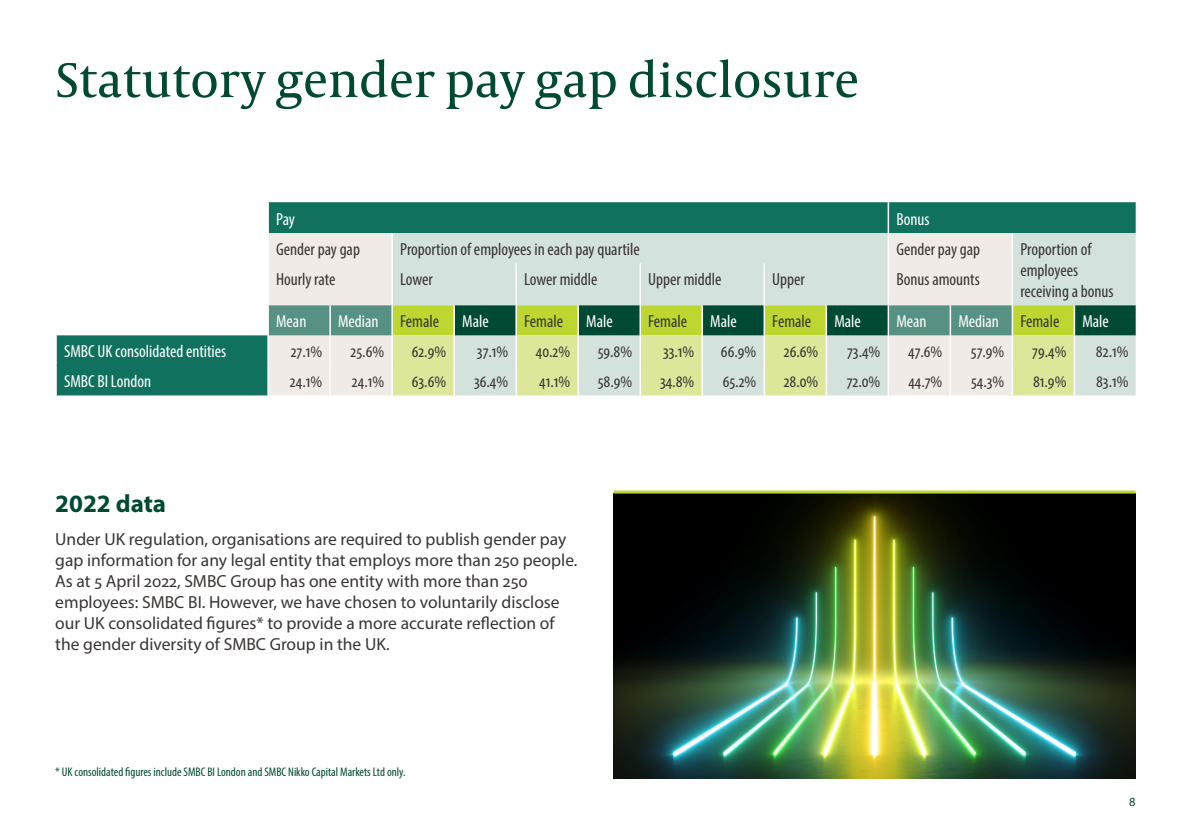
<style>
.page{position:relative;width:1191px;height:840px;background:#fff}
.page>*{position:absolute;margin:0;border:0;box-sizing:border-box;transform-origin:0 0}
.page_header{font:50px "Capitolium News 2";color:#004a33}
.subheader_1{font:700 25px "Myriad Pro";color:#004a33}
.text{font:17.6px/21px "Myriad Pro";color:#393533}
.text-2{font:condensed 17.6px/21px "Myriad Pro";color:#393533}
.text-3{font:condensed 17.6px "Myriad Pro";color:#fff}
.footnote{font:condensed 12.4px "Myriad Pro";color:#004a33}
.t1{font:12.4px "Myriad Pro";color:#004a33}
</style>
<div class="page">
<svg style="left:57px;top:202px;width:1078px;height:193px;fill:#11715f"></svg>
<div style="left:269px;top:233px;width:122px;height:162px;background:#f1ebe7"></div>
<svg style="left:393px;top:233px;width:742px;height:162px;background:#d8e3df"></svg>
<svg style="left:269px;top:305px;width:866px;height:30px;background:#5f924b"></svg>
<svg style="left:393px;top:335px;width:680px;height:60px;background:#dce5c0"></svg>
<hr style="left:267px;top:202px;width:2px;height:31px;background:#fff">
<hr style="left:887px;top:202px;width:2px;height:31px;background:#fff">
<hr style="left:267px;top:233px;width:2px;height:30px;background:#fff">
<hr style="left:391px;top:233px;width:2px;height:30px;background:#fff">
<hr style="left:887px;top:233px;width:2px;height:30px;background:#fff">
<hr style="left:1011px;top:233px;width:2px;height:30px;background:#fff">
<hr style="left:267px;top:263px;width:2px;height:42px;background:#fff">
<hr style="left:391px;top:263px;width:2px;height:42px;background:#fff">
<hr style="left:515px;top:263px;width:2px;height:42px;background:#fff">
<hr style="left:639px;top:263px;width:2px;height:42px;background:#fff">
<hr style="left:763px;top:263px;width:2px;height:42px;background:#fff">
<hr style="left:887px;top:263px;width:2px;height:42px;background:#fff">
<hr style="left:1011px;top:263px;width:2px;height:42px;background:#fff">
<hr style="left:267px;top:305px;width:2px;height:30px;background:#fff">
<hr style="left:329px;top:305px;width:2px;height:30px;background:#fff">
<hr style="left:391px;top:305px;width:2px;height:30px;background:#fff">
<hr style="left:453px;top:305px;width:2px;height:30px;background:#fff">
<hr style="left:515px;top:305px;width:2px;height:30px;background:#fff">
<hr style="left:577px;top:305px;width:2px;height:30px;background:#fff">
<hr style="left:639px;top:305px;width:2px;height:30px;background:#fff">
<hr style="left:701px;top:305px;width:2px;height:30px;background:#fff">
<hr style="left:763px;top:305px;width:2px;height:30px;background:#fff">
<hr style="left:825px;top:305px;width:2px;height:30px;background:#fff">
<hr style="left:887px;top:305px;width:2px;height:30px;background:#fff">
<hr style="left:949px;top:305px;width:2px;height:30px;background:#fff">
<hr style="left:1011px;top:305px;width:2px;height:30px;background:#fff">
<hr style="left:1073px;top:305px;width:2px;height:30px;background:#fff">
<hr style="left:267px;top:335px;width:2px;height:30px;background:#fff">
<hr style="left:329px;top:335px;width:2px;height:30px;background:#fff">
<hr style="left:391px;top:335px;width:2px;height:30px;background:#fff">
<hr style="left:453px;top:335px;width:2px;height:30px;background:#fff">
<hr style="left:515px;top:335px;width:2px;height:30px;background:#fff">
<hr style="left:577px;top:335px;width:2px;height:30px;background:#fff">
<hr style="left:639px;top:335px;width:2px;height:30px;background:#fff">
<hr style="left:701px;top:335px;width:2px;height:30px;background:#fff">
<hr style="left:763px;top:335px;width:2px;height:30px;background:#fff">
<hr style="left:825px;top:335px;width:2px;height:30px;background:#fff">
<hr style="left:887px;top:335px;width:2px;height:30px;background:#fff">
<hr style="left:949px;top:335px;width:2px;height:30px;background:#fff">
<hr style="left:1011px;top:335px;width:2px;height:30px;background:#fff">
<hr style="left:1073px;top:335px;width:2px;height:30px;background:#fff">
<hr style="left:267px;top:365px;width:2px;height:30px;background:#fff">
<hr style="left:329px;top:365px;width:2px;height:30px;background:#fff">
<hr style="left:391px;top:365px;width:2px;height:30px;background:#fff">
<hr style="left:453px;top:365px;width:2px;height:30px;background:#fff">
<hr style="left:515px;top:365px;width:2px;height:30px;background:#fff">
<hr style="left:577px;top:365px;width:2px;height:30px;background:#fff">
<hr style="left:639px;top:365px;width:2px;height:30px;background:#fff">
<hr style="left:701px;top:365px;width:2px;height:30px;background:#fff">
<hr style="left:763px;top:365px;width:2px;height:30px;background:#fff">
<hr style="left:825px;top:365px;width:2px;height:30px;background:#fff">
<hr style="left:887px;top:365px;width:2px;height:30px;background:#fff">
<hr style="left:949px;top:365px;width:2px;height:30px;background:#fff">
<hr style="left:1011px;top:365px;width:2px;height:30px;background:#fff">
<hr style="left:1073px;top:365px;width:2px;height:30px;background:#fff">
<img style="left:613px;top:493px;width:522px;height:285px">
<hr style="left:613px;top:490px;width:522px;height:3px;background:#bed630">
<p class="page_header" style="left:55px;top:45px;width:805px">Statutory gender pay gap disclosure</p>
<p class="text-3" style="left:276px;top:209px;width:20px">Pay</p>
<p class="text-3" style="left:896px;top:209px;width:35px">Bonus</p>
<p class="text-2" style="left:276px;top:238px;width:85px">Gender pay gap</p>
<p class="text-2" style="left:400px;top:238px;width:241px">Proportion of employees in each pay quartile</p>
<p class="text-2" style="left:896px;top:238px;width:85px">Gender pay gap</p>
<p class="text-2" style="left:1020px;top:238px;width:95px">Proportion of employees receiving a bonus</p>
<p class="text-2" style="left:276px;top:268px;width:61px">Hourly rate</p>
<p class="text-2" style="left:400px;top:268px;width:34px">Lower</p>
<p class="text-2" style="left:524px;top:268px;width:75px">Lower middle</p>
<p class="text-2" style="left:648px;top:268px;width:75px">Upper middle</p>
<p class="text-2" style="left:772px;top:268px;width:34px">Upper</p>
<p class="text-2" style="left:896px;top:268px;width:85px">Bonus amounts</p>
<p class="text-3" style="left:276px;top:311px;width:32px">Mean</p>
<p class="text-3" style="left:338px;top:311px;width:42px">Median</p>
<p class="text-2" style="left:400px;top:310px;width:40px">Female</p>
<p class="text-3" style="left:462px;top:311px;width:28px">Male</p>
<p class="text-2" style="left:524px;top:310px;width:40px">Female</p>
<p class="text-3" style="left:586px;top:311px;width:28px">Male</p>
<p class="text-2" style="left:648px;top:310px;width:40px">Female</p>
<p class="text-3" style="left:710px;top:311px;width:28px">Male</p>
<p class="text-2" style="left:772px;top:310px;width:40px">Female</p>
<p class="text-3" style="left:834px;top:311px;width:28px">Male</p>
<p class="text-3" style="left:896px;top:311px;width:32px">Mean</p>
<p class="text-3" style="left:958px;top:311px;width:42px">Median</p>
<p class="text-2" style="left:1020px;top:310px;width:40px">Female</p>
<p class="text-3" style="left:1082px;top:311px;width:28px">Male</p>
<p class="text-3" style="left:64px;top:341px;width:164px">SMBC UK consolidated entities</p>
<p class="text-2" style="left:291px;top:340px;width:33px">27.1%</p>
<p class="text-2" style="left:351px;top:340px;width:35px">25.6%</p>
<p class="text-2" style="left:412px;top:340px;width:36px">62.9%</p>
<p class="text-2" style="left:477px;top:340px;width:33px">37.1%</p>
<p class="text-2" style="left:536px;top:340px;width:36px">40.2%</p>
<p class="text-2" style="left:598px;top:340px;width:36px">59.8%</p>
<p class="text-2" style="left:663px;top:340px;width:33px">33.1%</p>
<p class="text-2" style="left:721px;top:340px;width:37px">66.9%</p>
<p class="text-2" style="left:784px;top:340px;width:36px">26.6%</p>
<p class="text-2" style="left:847px;top:340px;width:35px">73.4%</p>
<p class="text-2" style="left:908px;top:340px;width:36px">47.6%</p>
<p class="text-2" style="left:971px;top:340px;width:35px">57.9%</p>
<p class="text-2" style="left:1032px;top:340px;width:36px">79.4%</p>
<p class="text-2" style="left:1096px;top:340px;width:34px">82.1%</p>
<p class="text-3" style="left:64px;top:371px;width:89px">SMBC BI London</p>
<p class="text-2" style="left:290px;top:370px;width:34px">24.1%</p>
<p class="text-2" style="left:352px;top:370px;width:34px">24.1%</p>
<p class="text-2" style="left:412px;top:370px;width:36px">63.6%</p>
<p class="text-2" style="left:474px;top:370px;width:36px">36.4%</p>
<p class="text-2" style="left:539px;top:370px;width:32px">41.1%</p>
<p class="text-2" style="left:598px;top:370px;width:36px">58.9%</p>
<p class="text-2" style="left:660px;top:370px;width:36px">34.8%</p>
<p class="text-2" style="left:723px;top:370px;width:35px">65.2%</p>
<p class="text-2" style="left:783px;top:370px;width:36px">28.0%</p>
<p class="text-2" style="left:846px;top:370px;width:35px">72.0%</p>
<p class="text-2" style="left:908px;top:370px;width:35px">44.7%</p>
<p class="text-2" style="left:971px;top:370px;width:35px">54.3%</p>
<p class="text-2" style="left:1033px;top:370px;width:35px">81.9%</p>
<p class="text-2" style="left:1096px;top:370px;width:34px">83.1%</p>
<p class="subheader_1" style="left:55px;top:486px;width:112px">2022 data</p>
<p class="text" style="left:55px;top:527px;width:524px">Under UK regulation, organisations are required to publish gender pay gap information for any legal entity that employs more than 250 people.<br>As at 5 April 2022, SMBC Group has one entity with more than 250 employees: SMBC BI. However, we have chosen to voluntarily disclose our UK consolidated figures* to provide a more accurate reflection of the gender diversity of SMBC Group in the UK.</p>
<p class="footnote" style="left:55px;top:764px;width:352px">* UK consolidated figures include SMBC BI London and SMBC Nikko Capital Markets Ltd only.</p>
<p class="t1" style="left:1129px;top:793px;width:8px">8</p>
</div>
